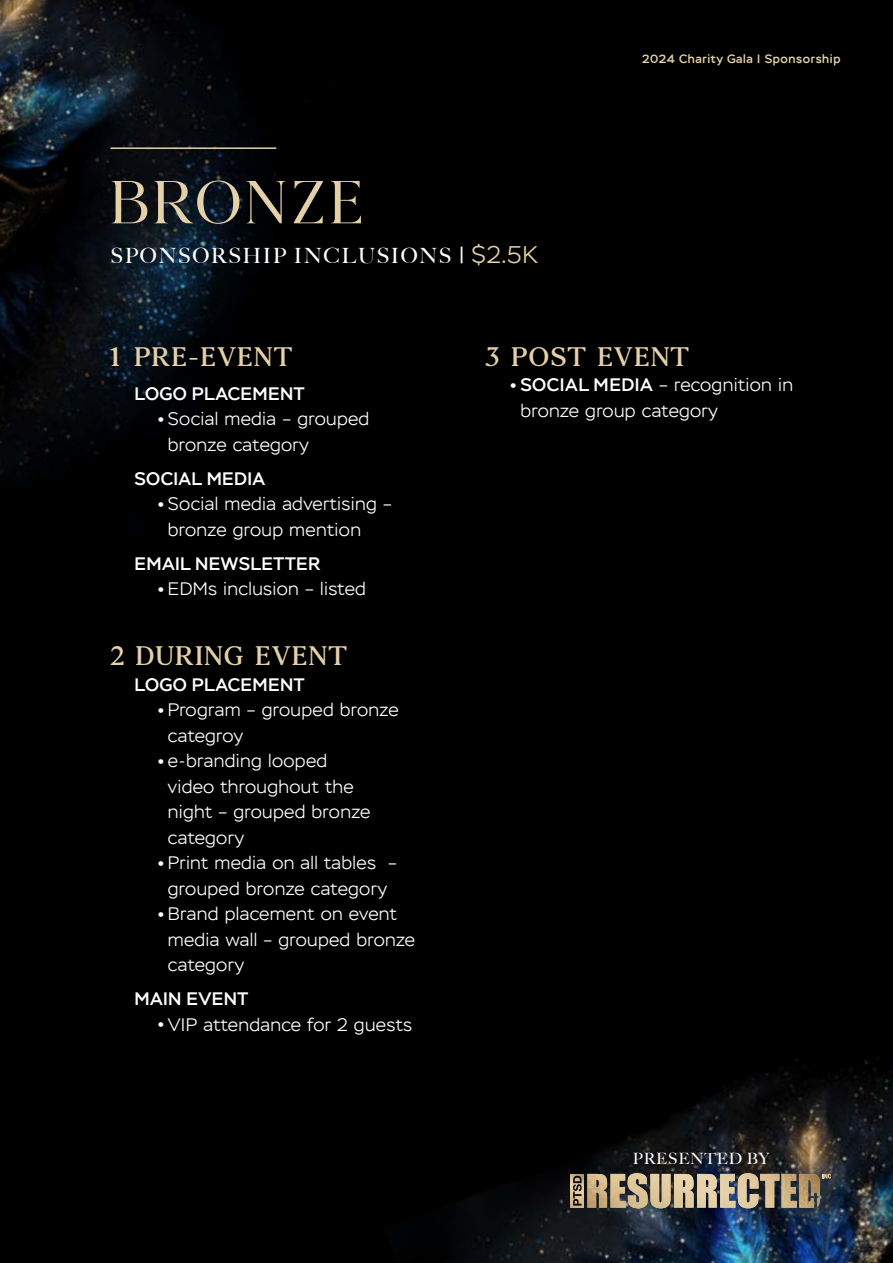
<style>
.page{position:relative;width:893px;height:1263px;background:#000}
.page>*{position:absolute;margin:0;border:0;box-sizing:border-box;transform-origin:0 0}
.t1{font:300 68.4px "Agatho";letter-spacing:.07em;color:#e4d1a9}
.t2{font:700 30px "Agatho";letter-spacing:.05em;color:#e4d1a9}
.t3{font:500 21px "Big Caslon";letter-spacing:.07em;color:#fff}
.t4{font:300 18px/25.5px "Stem";letter-spacing:.02em;color:#fff}
.t5{font:500 18px "Stem";letter-spacing:.02em;color:#fff}
.t6{font:500 15.6px "Big Caslon";letter-spacing:.05em;color:#fff}
.t7{font:500 12px "Stem";letter-spacing:.05em;color:#e4d1a9}
.s1{font-family:"Stem";font-weight:300;font-size:24px;color:#e4d1a9}
.s2{font-size:37.5px}
.s3{font-weight:500}
</style>
<div class="page">
<img style="left:0;top:0;width:277px;height:475px">
<img style="left:457px;top:1058px;width:436px;height:205px">
<img style="left:571px;top:1174px;width:2px;height:33px">
<svg style="left:573px;top:1173px;width:258px;height:35px;background:#9c8d72"></svg>
<hr style="left:111px;top:147px;width:165px;height:2px;background:#e4d1a9">
<h1 class="t1" style="left:111px;top:176px;width:254px">BRONZE</h1>
<p class="t3" style="left:111px;top:238px;width:429px">SPONSORSHIP INCLUSIONS | <span class="s1">$2.5K</span></p>
<p class="t7" style="left:642px;top:52px;width:200px">2024 Charity Gala | Sponsorship</p>
<h2 class="t2" style="left:111px;top:345px;width:183px">1 PRE-EVENT</h2>
<p class="t5" style="left:135px;top:383px;width:171px">LOGO PLACEMENT</p>
<p class="t4" style="left:168px;top:407px;width:203px;text-indent:-11px"><span class="s2">•</span>Social media – grouped bronze category</p>
<p class="t5" style="left:135px;top:468px;width:132px">SOCIAL MEDIA</p>
<p class="t4" style="left:168px;top:492px;width:226px;text-indent:-11px"><span class="s2">•</span>Social media advertising – bronze group mention</p>
<p class="t5" style="left:135px;top:553px;width:187px">EMAIL NEWSLETTER</p>
<p class="t4" style="left:157px;top:577px;width:210px"><span class="s2">•</span>EDMs inclusion – listed</p>
<h2 class="t2" style="left:111px;top:644px;width:238px">2 DURING EVENT</h2>
<p class="t5" style="left:135px;top:674px;width:171px">LOGO PLACEMENT</p>
<p class="t4" style="left:168px;top:698px;width:232px;text-indent:-11px"><span class="s2">•</span>Program – grouped bronze categroy</p>
<p class="t4" style="left:168px;top:749px;width:204px;text-indent:-11px"><span class="s2">•</span>e-branding looped video throughout the night – grouped bronze category</p>
<p class="t4" style="left:157px;top:851px;width:242px;text-align:center"><span class="s2">•</span>Print media on all tables – grouped bronze category</p>
<p class="t4" style="left:168px;top:902px;width:249px;text-indent:-11px"><span class="s2">•</span>Brand placement on event media wall – grouped bronze category</p>
<p class="t5" style="left:135px;top:988px;width:115px">MAIN EVENT</p>
<p class="t4" style="left:157px;top:1012px;width:257px"><span class="s2">•</span>VIP attendance for 2 guests</p>
<h2 class="t2" style="left:485px;top:345px;width:205px">3 POST EVENT</h2>
<p class="t4" style="left:520px;top:373px;width:274px;text-indent:-11px"><span class="s2">•</span><span class="s3">SOCIAL MEDIA</span> – recognition in bronze group category</p>
<p class="t6" style="left:633px;top:1145px;width:138px">PRESENTED BY</p>
</div>
